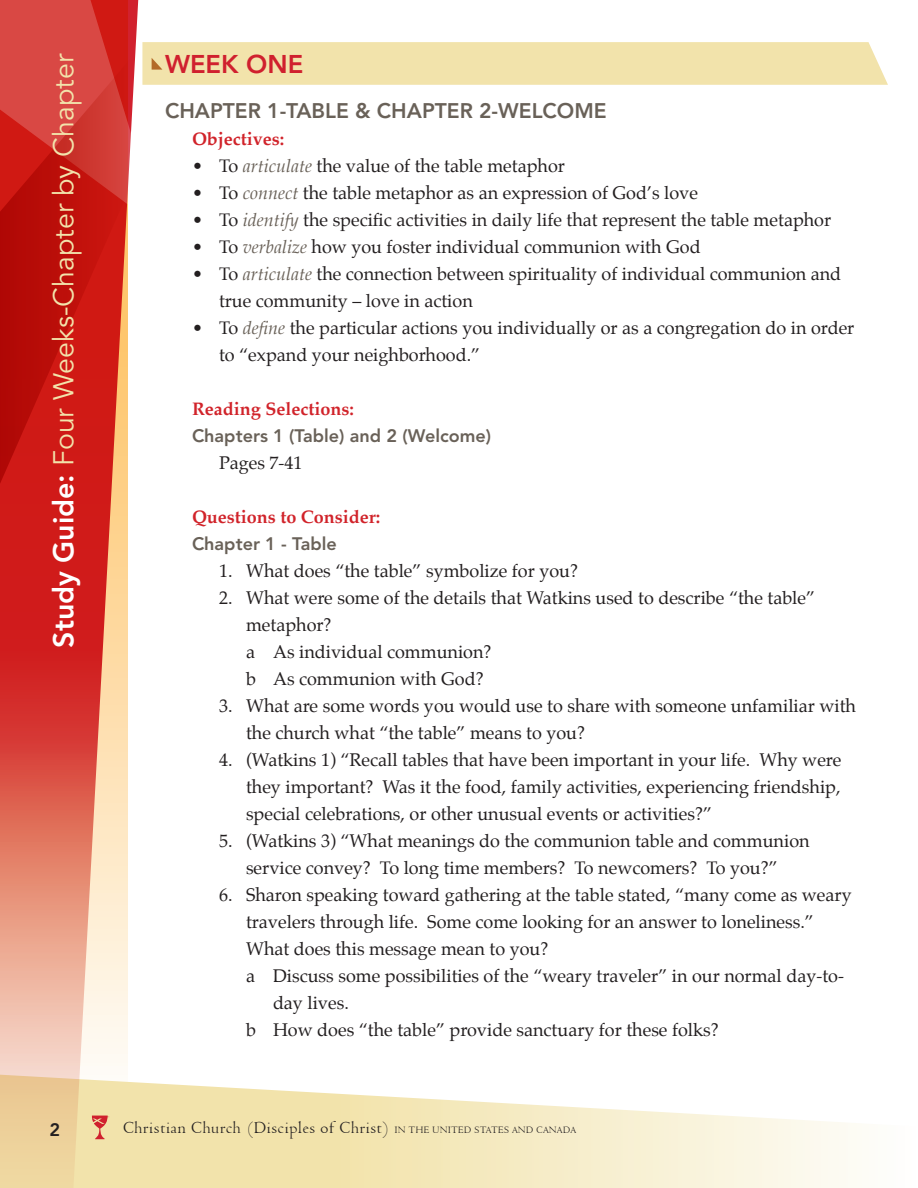
<style>
.page{position:relative;width:918px;height:1188px;background:#fff}
.page>*{position:absolute;margin:0;border:0;box-sizing:border-box;transform-origin:0 0}
.t1{font:28.5px "Avenir";color:#f2e3ab}
.t2{font:800 25.5px "Avenir";color:#d0202e}
.t3{font:800 21px "Avenir";color:#696158}
.t4{font:18px/27px "Palatino";color:#231f20}
.t5{font:18px "Venetian 301 BT";color:#231f20}
.t6{font:700 18px "Palatino";color:#d1232a}
.t7{font:800 18px "Avenir";color:#696158}
.t8{font:800 18px "Avenir";color:#231f20}
.s1{font-weight:800;color:#fff}
.s2{font-style:italic;color:#696158}
.s3{font-size:10.5px}
</style>
<div class="page">
<svg style="left:138px;top:1082px;width:719px;height:106px"></svg>
<svg style="left:0;top:484px;width:138px;height:704px;background:#e7917b"></svg>
<svg style="left:0;top:207px;width:128px;height:277px;background:#c51912"></svg>
<svg style="left:0;top:0;width:888px;height:207px"></svg>
<h1 class="t1" style="left:47px;top:648px;width:596px;rotate:-90deg"><span class="s1">Study Guide:</span> Four Weeks-Chapter by Chapter</h1>
<h2 class="t2" style="left:165px;top:49px;width:140px">WEEK ONE</h2>
<p class="t3" style="left:165px;top:99px;width:443px">CHAPTER 1-TABLE &amp; CHAPTER 2-WELCOME</p>
<p class="t6" style="left:192px;top:124px;width:94px">Objectives:</p>
<p class="t4" style="left:192px;top:153px;width:374px">• To <span class="s2">articulate</span> the value of the table metaphor</p>
<p class="t4" style="left:192px;top:180px;width:508px">• To <span class="s2">connect</span> the table metaphor as an expression of God’s love</p>
<p class="t4" style="left:192px;top:207px;width:641px">• To <span class="s2">identify</span> the specific activities in daily life that represent the table metaphor</p>
<p class="t4" style="left:192px;top:234px;width:510px">• To <span class="s2">verbalize</span> how you foster individual communion with God</p>
<p class="t4" style="left:219px;top:261px;width:624px;text-indent:-27px">• To <span class="s2">articulate</span> the connection between spirituality of individual communion and true community – love in action</p>
<p class="t4" style="left:219px;top:315px;width:637px;text-indent:-27px">• To <span class="s2">define</span> the particular actions you individually or as a congregation do in order to “expand your neighborhood.”</p>
<p class="t6" style="left:192px;top:394px;width:163px">Reading Selections:</p>
<p class="t7" style="left:192px;top:425px;width:301px">Chapters 1 (Table) and 2 (Welcome)</p>
<p class="t4" style="left:219px;top:450px;width:85px">Pages 7-41</p>
<p class="t6" style="left:192px;top:502px;width:190px">Questions to Consider:</p>
<p class="t7" style="left:192px;top:533px;width:146px">Chapter 1 - Table</p>
<p class="t4" style="left:219px;top:558px;width:361px">1. What does “the table” symbolize for you?</p>
<p class="t4" style="left:246px;top:585px;width:571px;text-indent:-27px">2. What were some of the details that Watkins used to describe “the table” metaphor?<br>a As individual communion?<br>b As communion with God?</p>
<p class="t4" style="left:246px;top:693px;width:612px;text-indent:-27px">3. What are some words you would use to share with someone unfamiliar with the church what “the table” means to you?</p>
<p class="t4" style="left:246px;top:747px;width:597px;text-align:justify;text-indent:-27px">4. (Watkins 1) “Recall tables that have been important in your life. Why were they important? Was it the food, family activities, experiencing friendship, special celebrations, or other unusual events or activities?”</p>
<p class="t4" style="left:219px;top:828px;width:592px;text-align:center">5. (Watkins 3) “What meanings do the communion table and communion service convey? To long time members? To newcomers? To you?”</p>
<p class="t4" style="left:219px;top:882px;width:634px">6. Sharon speaking toward gathering at the table stated, “many come as weary</p>
<p class="t4" style="left:246px;top:909px;width:569px">travelers through life. Some come looking for an answer to loneliness.”</p>
<p class="t4" style="left:246px;top:936px;width:304px">What does this message mean to you?</p>
<p class="t4" style="left:246px;top:963px;width:600px">a Discuss some possibilities of the “weary traveler” in our normal day-to-</p>
<p class="t4" style="left:273px;top:990px;width:77px">day lives.</p>
<p class="t4" style="left:246px;top:1017px;width:474px">b How does “the table” provide sanctuary for these folks?</p>
<p class="t8" style="left:49px;top:1119px;width:12px">2</p>
<p class="t5" style="left:123px;top:1117px;width:455px">Christian Church (Disciples of Christ) <span class="s3">IN THE UNITED STATES AND CANADA</span></p>
</div>
